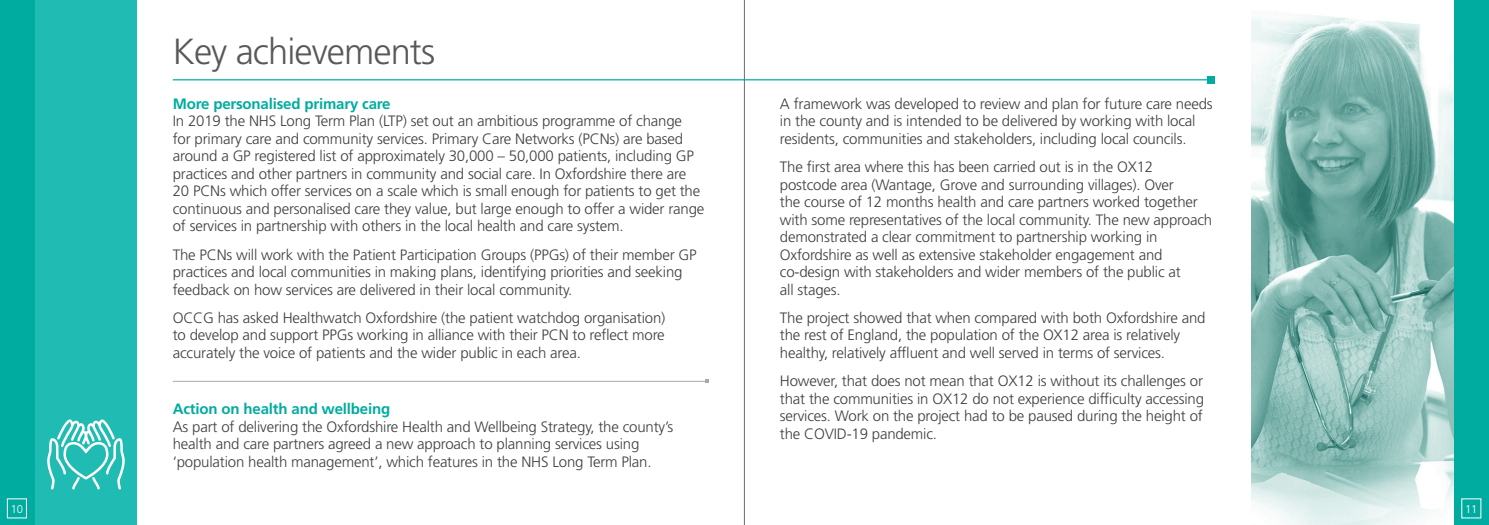
<style>
.page{position:relative;width:1489px;height:525px;background:#fff}
.page>*{position:absolute;margin:0;border:0;box-sizing:border-box;transform-origin:0 0}
.t1{font:300 36.25px "Frutiger LT Std";letter-spacing:-.025em;color:#57585a}
.t2{font:300 15px/17.5px "Frutiger LT Std";letter-spacing:-.01em;color:#3e3e3f}
.t3{font:300 11.25px "Frutiger LT Std";color:#fff}
.s1{font-weight:700;color:#00aca0}
</style>
<div class="page">
<div style="left:1453px;top:0;width:35px;height:524px;background:#00aca0"></div>
<div style="left:0;top:0;width:35px;height:524px;background:#00aca0"></div>
<div style="left:7px;top:498px;width:20px;height:20px;border:1px solid #fff"></div>
<div style="left:35px;top:0;width:101px;height:524px;background:#20bcb3"></div>
<svg style="left:1251px;top:14px;width:202px;height:510px;background:#99c3be"></svg>
<hr style="left:173px;top:79px;width:1038px;height:1px;background:#00aca0">
<div style="left:1207px;top:76px;width:7px;height:7px;background:#00aca0"></div>
<svg style="left:47px;top:419px;width:78px;height:70px"></svg>
<hr style="left:744px;top:0;width:1px;height:524px;background:#6c6d70">
<hr style="left:173px;top:381px;width:534px;height:1px;background:#a8a9ad">
<svg style="left:705px;top:379px;width:4px;height:4px"></svg>
<p class="t1" style="left:173px;top:31px;width:264px">Key achievements</p>
<p class="t2" style="left:173px;top:95px;width:533px"><span class="s1">More personalised primary care<br></span>In 2019 the NHS Long Term Plan (LTP) set out an ambitious programme of change<br>for primary care and community services. Primary Care Networks (PCNs) are based around a GP registered list of approximately 30,000 – 50,000 patients, including GP practices and other partners in community and social care. In Oxfordshire there are 20 PCNs which offer services on a scale which is small enough for patients to get the continuous and personalised care they value, but large enough to offer a wider range of services in partnership with others in the local health and care system.</p>
<p class="t2" style="left:173px;top:246px;width:525px">The PCNs will work with the Patient Participation Groups (PPGs) of their member GP practices and local communities in making plans, identifying priorities and seeking feedback on how services are delivered in their local community.</p>
<p class="t2" style="left:173px;top:309px;width:494px;text-align:justify">OCCG has asked Healthwatch Oxfordshire (the patient watchdog organisation) to develop and support PPGs working in alliance with their PCN to reflect more accurately the voice of patients and the wider public in each area.</p>
<p class="t2" style="left:173px;top:400px;width:502px"><span class="s1">Action on health and wellbeing<br></span>As part of delivering the Oxfordshire Health and Wellbeing Strategy, the county’s health and care partners agreed a new approach to planning services using ‘population health management’, which features in the NHS Long Term Plan.</p>
<p class="t2" style="left:780px;top:95px;width:434px">A framework was developed to review and plan for future care needs in the county and is intended to be delivered by working with local residents, communities and stakeholders, including local councils.</p>
<p class="t2" style="left:780px;top:158px;width:433px">The first area where this has been carried out is in the OX12 postcode area (Wantage, Grove and surrounding villages). Over<br>the course of 12 months health and care partners worked together with some representatives of the local community. The new approach demonstrated a clear commitment to partnership working in Oxfordshire as well as extensive stakeholder engagement and co-design with stakeholders and wider members of the public at<br>all stages.</p>
<p class="t2" style="left:780px;top:309px;width:427px">The project showed that when compared with both Oxfordshire and the rest of England, the population of the OX12 area is relatively healthy, relatively affluent and well served in terms of services.</p>
<p class="t2" style="left:780px;top:372px;width:425px;text-align:justify">However, that does not mean that OX12 is without its challenges or that the communities in OX12 do not experience difficulty accessing services. Work on the project had to be paused during the height of the COVID-19 pandemic.</p>
<p class="t3" style="left:11px;top:502px;width:14px">10</p>
<p class="t3" style="left:1464px;top:502px;width:14px">11</p>
</div>
